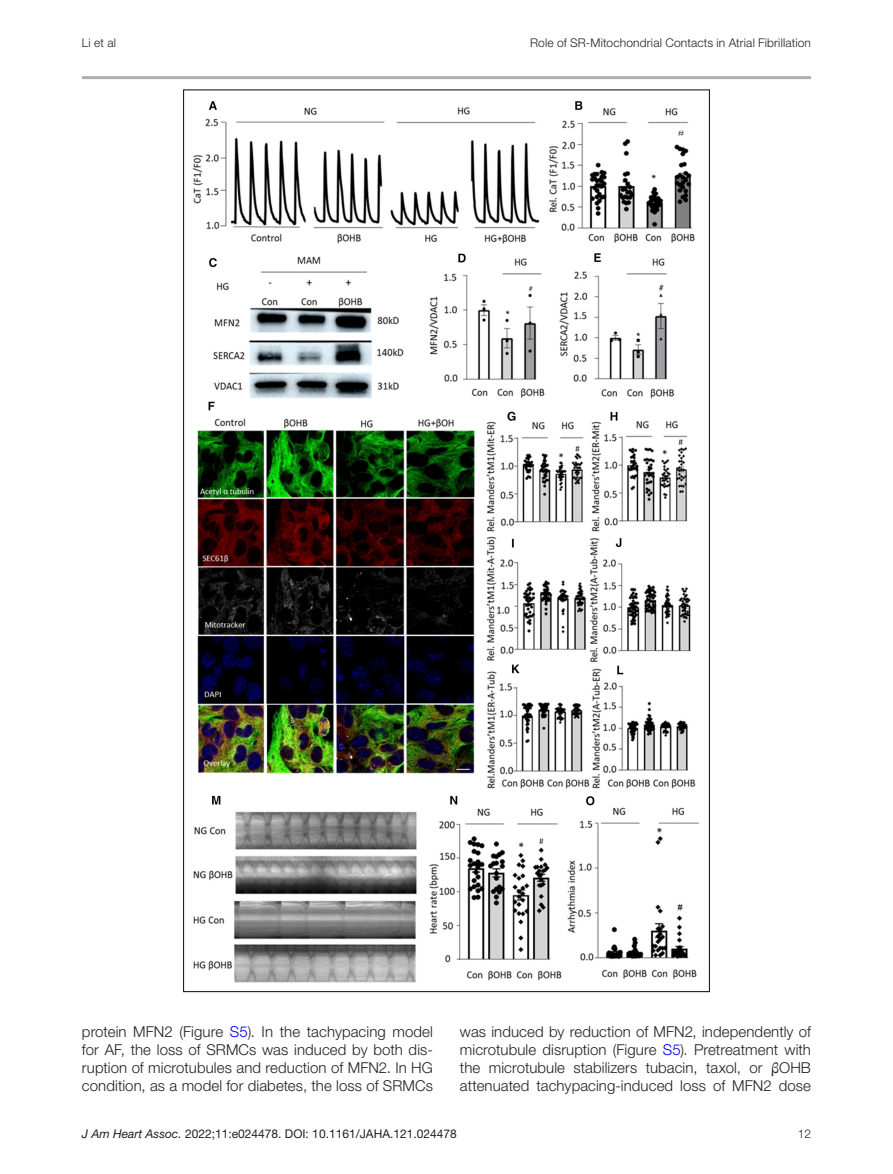
<style>
.page{position:relative;width:893px;height:1174px;background:#fff}
.page>*{position:absolute;margin:0;border:0;box-sizing:border-box;transform-origin:0 0}
.t1{font:300 15px/18px "Helvetica Neue LT Std";letter-spacing:.005em;color:#231f20;text-align:justify}
.t2{font:300 12px "Helvetica Neue LT Std";letter-spacing:.015em;color:#231f20}
.t3{font:12px "Helvetica Neue LT Std";color:#231f20}
.s1{color:#00f}
.s2{font-family:"STIX Two Text";font-weight:400}
.s3{font-style:italic}
</style>
<div class="page">
<img style="left:192px;top:101px;width:508px;height:882px">
<hr style="left:82px;top:76px;width:729px;height:3px;background:#aeafb3">
<p class="t2" style="left:82px;top:35px;width:36px">Li et al</p>
<p class="t2" style="left:530px;top:35px;width:282px">Role of SR-Mitochondrial Contacts in Atrial Fibrillation</p>
<p class="t1" style="left:82px;top:1022px;width:353px">protein MFN2 (Figure <span class="s1">S5</span>). In the tachypacing model for AF, the loss of SRMCs was induced by both dis&shy;ruption of microtubules and reduction of MFN2. In HG condition, as a model for diabetes, the loss of SRMCs</p>
<p class="t1" style="left:460px;top:1022px;width:353px">was induced by reduction of MFN2, independently of microtubule disruption (Figure <span class="s1">S5</span>). Pretreatment with the microtubule stabilizers tubacin, taxol, or <span class="s2">β</span>OHB attenuated tachypacing-induced loss of MFN2 dose</p>
<p class="t3" style="left:82px;top:1126px;width:376px"><span class="s3">J Am Heart Assoc.</span> 2022;11:e024478. DOI: 10.1161/JAHA.121.024478</p>
<p class="t2" style="left:798px;top:1126px;width:15px">12</p>
</div>
